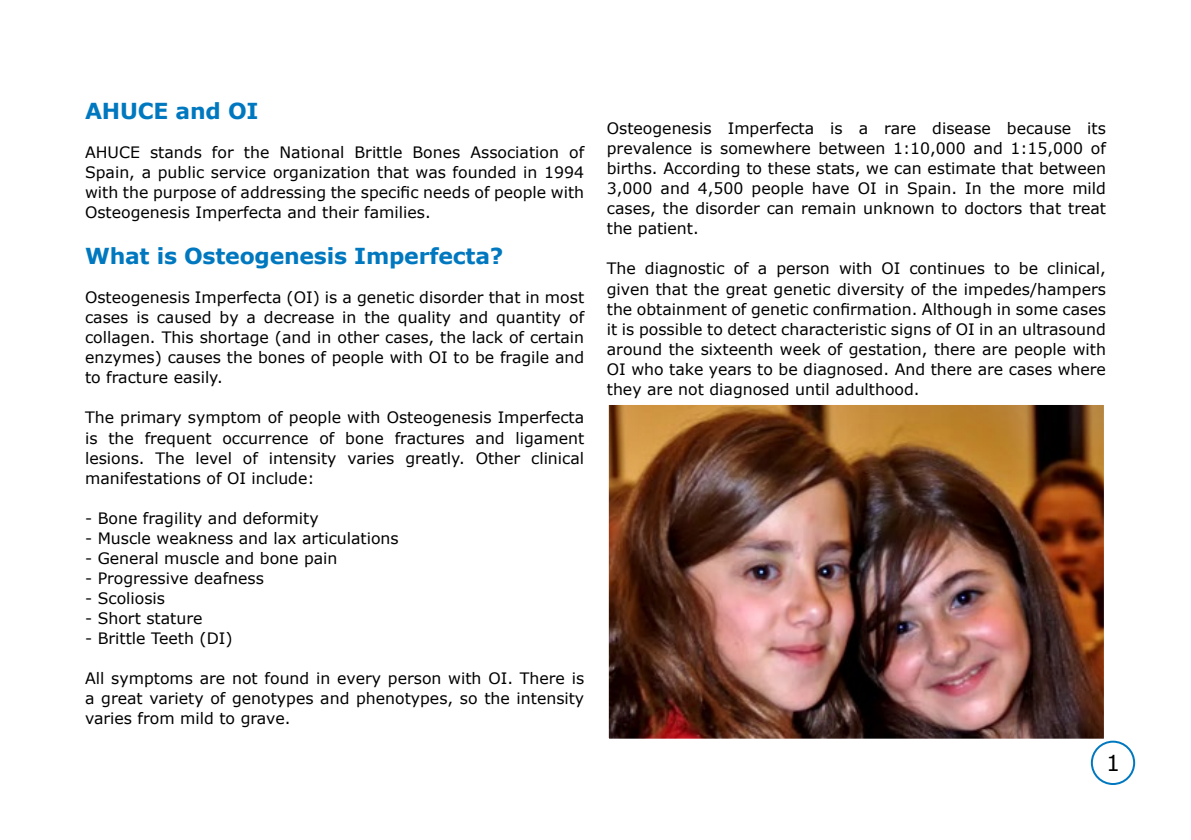
<style>
.page{position:relative;width:1191px;height:840px;background:#fff}
.page>*{position:absolute;margin:0;border:0;box-sizing:border-box;transform-origin:0 0}
.t1{font:700 22px "Verdana";letter-spacing:-.01em;color:#0078bf}
.t2{font:22px "Verdana";color:#000}
.t3{font:15.8px/20px "Verdana";color:#000;text-align:justify}
</style>
<div class="page">
<div style="left:1090px;top:740px;width:45px;height:44px;border:2px solid #0078bf;border-radius:50%"></div>
<img style="left:610px;top:406px;width:493px;height:331px">
<div style="left:607px;top:403px;width:499px;height:337px;border:2px solid #fff"></div>
<h1 class="t1" style="left:85px;top:95px;width:175px">AHUCE and OI</h1>
<p class="t3" style="left:85px;top:142px;width:500px">AHUCE stands for the National Brittle Bones Association of Spain, a public service organization that was founded in 1994 with the purpose of addressing the specific needs of people with Osteogenesis Imperfecta and their families.</p>
<h1 class="t1" style="left:85px;top:241px;width:420px">What is Osteogenesis Imperfecta?</h1>
<p class="t3" style="left:85px;top:287px;width:501px">Osteogenesis Imperfecta (OI) is a genetic disorder that in most cases is caused by a decrease in the quality and quantity of collagen. This shortage (and in other cases, the lack of certain enzymes) causes the bones of people with OI to be fragile and to fracture easily.</p>
<p class="t3" style="left:85px;top:407px;width:500px">The primary symptom of people with Osteogenesis Imperfecta is the frequent occurrence of bone fractures and ligament lesions. The level of intensity varies greatly. Other clinical manifestations of OI include:</p>
<p class="t3" style="left:85px;top:507px;width:235px">- Bone fragility and deformity</p>
<p class="t3" style="left:85px;top:527px;width:315px">- Muscle weakness and lax articulations</p>
<p class="t3" style="left:85px;top:547px;width:254px">- General muscle and bone pain</p>
<p class="t3" style="left:85px;top:567px;width:180px">- Progressive deafness</p>
<p class="t3" style="left:85px;top:587px;width:81px">- Scoliosis</p>
<p class="t3" style="left:85px;top:607px;width:119px">- Short stature</p>
<p class="t3" style="left:85px;top:627px;width:149px">- Brittle Teeth (DI)</p>
<p class="t3" style="left:85px;top:667px;width:501px">All symptoms are not found in every person with OI. There is a great variety of genotypes and phenotypes, so the intensity varies from mild to grave.</p>
<p class="t3" style="left:607px;top:118px;width:501px">Osteogenesis Imperfecta is a rare disease because its prevalence is somewhere between 1:10,000 and 1:15,000 of births. According to these stats, we can estimate that between 3,000 and 4,500 people have OI in Spain. In the more mild cases, the disorder can remain unknown to doctors that treat the patient.</p>
<p class="t3" style="left:607px;top:258px;width:500px">The diagnostic of a person with OI continues to be clinical, given that the great genetic diversity of the impedes/hampers the obtainment of genetic confirmation. Although in some cases it is possible to detect characteristic signs of OI in an ultrasound around the sixteenth week of gestation, there are people with OI who take years to be diagnosed. And there are cases where they are not diagnosed until adulthood.</p>
<h1 class="t2" style="left:1106px;top:747px;width:15px">1</h1>
</div>
